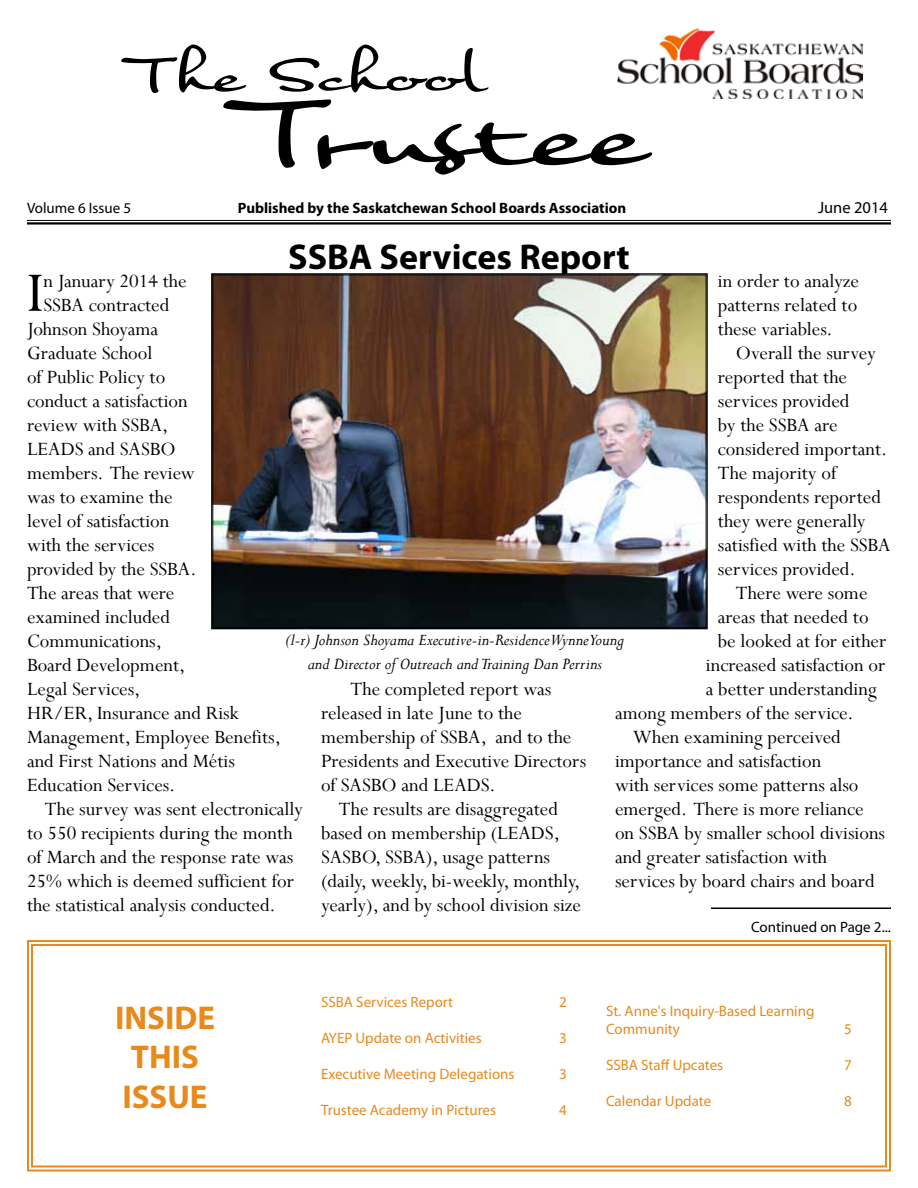
<style>
.page{position:relative;width:918px;height:1188px;background:#fff}
.page>*{position:absolute;margin:0;border:0;box-sizing:border-box;transform-origin:0 0}
.t1{font:103.5px "Nothing";color:#000}
.t2{font:62.85px "Perpetua";color:#000}
.t3{font:54px "Nothing";color:#000}
.t4{font:700 36px "Myriad Pro";color:#000}
.t5{font:700 33px/39.6px "Myriad Pro";color:#e8891c}
.t6{font:21px/24px "Perpetua";color:#000}
.t7{font:italic 18px/24px "Perpetua";color:#000;text-align:center}
.t8{font:16.5px "Myriad Pro";color:#000}
.t9{font:15px/18px "Myriad Pro";color:#e8891c}
.t10{font:700 15px "Myriad Pro";color:#000}
.t11{font:15px "Myriad Pro";color:#000}
</style>
<div class="page">
<hr style="left:27px;top:220px;width:864px;height:1px;background:#000">
<hr style="left:27px;top:222px;width:864px;height:3px;background:#000">
<img style="left:618px;top:29px;width:245px;height:70px">
<svg style="left:27px;top:940px;width:864px;height:232px"></svg>
<div style="left:31px;top:944px;width:856px;height:223px;border:2px solid #e8891c"></div>
<hr style="left:711px;top:908px;width:180px;height:1px;background:#000">
<img style="left:211px;top:273px;width:497px;height:356px">
<h3 class="t3" style="left:123px;top:40px;width:363px">The School</h3>
<h1 class="t1" style="left:227px;top:66px;width:422px">Trustee</h1>
<p class="t11" style="left:27px;top:199px;width:106px">Volume 6 Issue 5</p>
<p class="t10" style="left:238px;top:198px;width:390px">Published by the Saskatchewan School Boards Association</p>
<p class="t8" style="left:818px;top:197px;width:71px">June 2014</p>
<h3 class="t4" style="left:288px;top:233px;width:343px">SSBA Services Report</h3>
<h2 class="t2" style="left:27px;top:253px;width:18px">I</h2>
<p class="t6" style="left:43px;top:268px;width:145px">n January 2014 the</p>
<p class="t6" style="left:718px;top:268px;width:143px;text-align:justify">in order to analyze patterns related to these variables.</p>
<p class="t6" style="left:718px;top:340px;width:174px;text-indent:18px">Overall the survey reported that the services provided<br>by the SSBA are considered important.<br>The majority of respondents reported they were generally satisfied with the SSBA services provided.</p>
<p class="t6" style="left:736px;top:580px;width:133px">There were some</p>
<p class="t6" style="left:718px;top:605px;width:152px">areas that needed to</p>
<p class="t6" style="left:718px;top:629px;width:170px">be looked at for either</p>
<p class="t6" style="left:706px;top:653px;width:181px">increased satisfaction or</p>
<p class="t6" style="left:706px;top:677px;width:172px">a better understanding</p>
<p class="t6" style="left:615px;top:701px;width:240px">among members of the service.</p>
<p class="t6" style="left:633px;top:725px;width:209px">When examining perceived</p>
<p class="t6" style="left:615px;top:749px;width:208px">importance and satisfaction</p>
<p class="t6" style="left:615px;top:773px;width:245px">with services some patterns also</p>
<p class="t6" style="left:615px;top:797px;width:250px">emerged. There is more reliance</p>
<p class="t6" style="left:615px;top:821px;width:272px">on SSBA by smaller school divisions</p>
<p class="t6" style="left:615px;top:845px;width:214px">and greater satisfaction with</p>
<p class="t6" style="left:615px;top:869px;width:261px">services by board chairs and board</p>
<p class="t6" style="left:43px;top:292px;width:128px">SSBA contracted</p>
<p class="t6" style="left:27px;top:316px;width:133px">Johnson Shoyama</p>
<p class="t6" style="left:27px;top:340px;width:127px">Graduate School</p>
<p class="t6" style="left:27px;top:364px;width:140px">of Public Policy to</p>
<p class="t6" style="left:27px;top:388px;width:162px">conduct a satisfaction</p>
<p class="t6" style="left:27px;top:412px;width:143px">review with SSBA,</p>
<p class="t6" style="left:27px;top:436px;width:150px">LEADS and SASBO</p>
<p class="t6" style="left:27px;top:460px;width:169px">members. The review</p>
<p class="t6" style="left:27px;top:484px;width:147px">was to examine the</p>
<p class="t6" style="left:27px;top:508px;width:144px">level of satisfaction</p>
<p class="t6" style="left:27px;top:532px;width:129px">with the services</p>
<p class="t6" style="left:27px;top:556px;width:171px">provided by the SSBA.</p>
<p class="t6" style="left:27px;top:580px;width:149px">The areas that were</p>
<p class="t6" style="left:27px;top:604px;width:145px">examined included</p>
<p class="t6" style="left:27px;top:628px;width:137px">Communications,</p>
<p class="t6" style="left:27px;top:652px;width:160px">Board Development,</p>
<p class="t6" style="left:27px;top:676px;width:115px">Legal Services,</p>
<p class="t6" style="left:27px;top:700px;width:213px">HR/ER, Insurance and Risk</p>
<p class="t6" style="left:27px;top:724px;width:255px">Management, Employee Benefits,</p>
<p class="t6" style="left:27px;top:748px;width:209px">and First Nations and Métis</p>
<p class="t6" style="left:27px;top:772px;width:150px">Education Services.</p>
<p class="t6" style="left:45px;top:796px;width:260px">The survey was sent electronically</p>
<p class="t6" style="left:27px;top:820px;width:267px">to 550 recipients during the month</p>
<p class="t6" style="left:27px;top:844px;width:268px">of March and the response rate was</p>
<p class="t6" style="left:27px;top:868px;width:269px">25% which is deemed sufficient for</p>
<p class="t6" style="left:27px;top:892px;width:250px">the statistical analysis conducted.</p>
<p class="t7" style="left:286px;top:627px;width:340px">(l-r) Johnson Shoyama Executive-in-Residence Wynne Young and Director of Outreach and Training Dan Perrins</p>
<p class="t6" style="left:321px;top:677px;width:267px;text-indent:30px">The completed report was released in late June to the membership of SSBA, and to the<br>Presidents and Executive Directors of SASBO and LEADS.</p>
<p class="t6" style="left:321px;top:797px;width:262px;text-indent:18px">The results are disaggregated based on membership (LEADS,<br>SASBO, SSBA), usage patterns (daily, weekly, bi-weekly, monthly, yearly), and by school division size</p>
<h3 class="t5" style="left:115px;top:997px;width:101px">INSIDE<br>THIS<br>ISSUE</h3>
<p class="t9" style="left:321px;top:993px;width:134px">SSBA Services Report</p>
<p class="t9" style="left:559px;top:993px;width:9px">2</p>
<p class="t9" style="left:321px;top:1029px;width:162px">AYEP Update on Activities</p>
<p class="t9" style="left:559px;top:1029px;width:9px">3</p>
<p class="t9" style="left:321px;top:1065px;width:195px">Executive Meeting Delegations</p>
<p class="t9" style="left:559px;top:1065px;width:9px">3</p>
<p class="t9" style="left:321px;top:1101px;width:177px">Trustee Academy in Pictures</p>
<p class="t9" style="left:559px;top:1101px;width:9px">4</p>
<p class="t11" style="left:751px;top:917px;width:141px">Continued on Page 2...</p>
<p class="t9" style="left:606px;top:1002px;width:210px">St. Anne's Inquiry-Based Learning<br>Community</p>
<p class="t9" style="left:844px;top:1020px;width:9px">5</p>
<p class="t9" style="left:606px;top:1056px;width:119px">SSBA Staff Upcates</p>
<p class="t9" style="left:844px;top:1056px;width:9px">7</p>
<p class="t9" style="left:606px;top:1092px;width:107px">Calendar Update</p>
<p class="t9" style="left:844px;top:1092px;width:9px">8</p>
</div>
